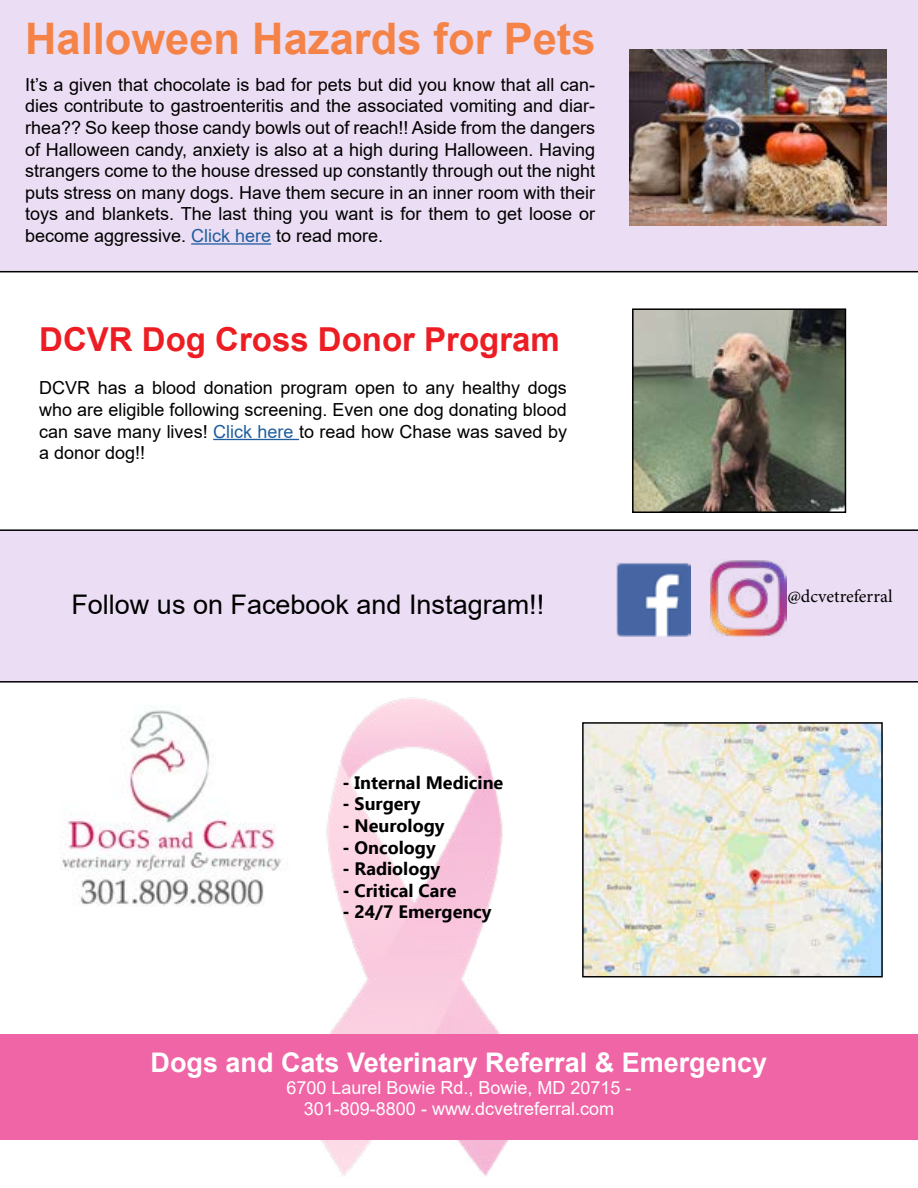
<style>
.page{position:relative;width:918px;height:1188px;background:#fff}
.page>*{position:absolute;margin:0;border:0;box-sizing:border-box;transform-origin:0 0}
.t1{font:700 43.5px "Arial";color:#f58347}
.t2{font:700 33px "Arial";color:#ed1d24}
.t3{font:700 27px "Arial";color:#fff}
.t4{font:27px "Arial";color:#000}
.t5{font:18px/21.6px "Arial";color:#000;text-align:justify}
.t6{font:700 18px "Ebrima";color:#000}
.t7{font:18px/21.6px "Arial";color:#fff;text-align:center}
.t8{font:18px "Minion Pro";color:#000}
.s1{color:#215e9e}
</style>
<div class="page">
<img style="left:321px;top:697px;width:188px;height:479px">
<div style="left:0;top:529px;width:918px;height:154px;background:#ebddf3"></div>
<div style="left:0;top:0;width:918px;height:272px;background:#ebddf3"></div>
<div style="left:0;top:1034px;width:918px;height:106px;background:#f065a5"></div>
<img style="left:62px;top:709px;width:219px;height:198px">
<img style="left:585px;top:725px;width:295px;height:249px">
<div style="left:582px;top:722px;width:301px;height:255px;border:2px solid #040606"></div>
<hr style="left:213px;top:439px;width:86px;height:1px;background:#215e9e">
<img style="left:635px;top:311px;width:208px;height:199px">
<div style="left:632px;top:308px;width:214px;height:205px;border:2px solid #000"></div>
<img style="left:617px;top:563px;width:73px;height:73px">
<img style="left:710px;top:559px;width:76px;height:77px">
<hr style="left:191px;top:243px;width:80px;height:2px;background:#215e9e">
<img style="left:630px;top:50px;width:256px;height:176px">
<h1 class="t1" style="left:25px;top:8px;width:572px">Halloween Hazards for Pets</h1>
<p class="t5" style="left:25px;top:74px;width:572px">It’s a given that chocolate is bad for pets but did you know that all can&shy;dies contribute to gastroenteritis and the associated vomiting and diar&shy;rhea?? So keep those candy bowls out of reach!! Aside from the dangers of Halloween candy, anxiety is also at a high during Halloween. Having strangers come to the house dressed up constantly through out the night puts stress on many dogs. Have them secure in an inner room with their toys and blankets. The last thing you want is for them to get loose or become aggressive. <span class="s1">Click here</span> to read more.</p>
<h2 class="t2" style="left:39px;top:316px;width:522px">DCVR Dog Cross Donor Program</h2>
<p class="t5" style="left:39px;top:377px;width:529px">DCVR has a blood donation program open to any healthy dogs who are eligible following screening. Even one dog donating blood can save many lives! <span class="s1">Click here</span> to read how Chase was saved by a donor dog!!</p>
<h3 class="t4" style="left:71px;top:586px;width:474px">Follow us on Facebook and Instagram!!</h3>
<p class="t8" style="left:787px;top:585px;width:107px">@dcvetreferral</p>
<p class="t6" style="left:342px;top:769px;width:162px">- Internal Medicine</p>
<p class="t6" style="left:342px;top:791px;width:80px">- Surgery</p>
<p class="t6" style="left:342px;top:812px;width:104px">- Neurology</p>
<p class="t6" style="left:342px;top:834px;width:95px">- Oncology</p>
<p class="t6" style="left:342px;top:855px;width:99px">- Radiology</p>
<p class="t6" style="left:342px;top:877px;width:116px">- Critical Care</p>
<p class="t6" style="left:342px;top:899px;width:151px">- 24/7 Emergency</p>
<h3 class="t3" style="left:151px;top:1044px;width:618px">Dogs and Cats Veterinary Referral &amp; Emergency</h3>
<p class="t7" style="left:286px;top:1077px;width:347px">6700 Laurel Bowie Rd., Bowie, MD 20715 -<br>301-809-8800 - www.dcvetreferral.com</p>
</div>
